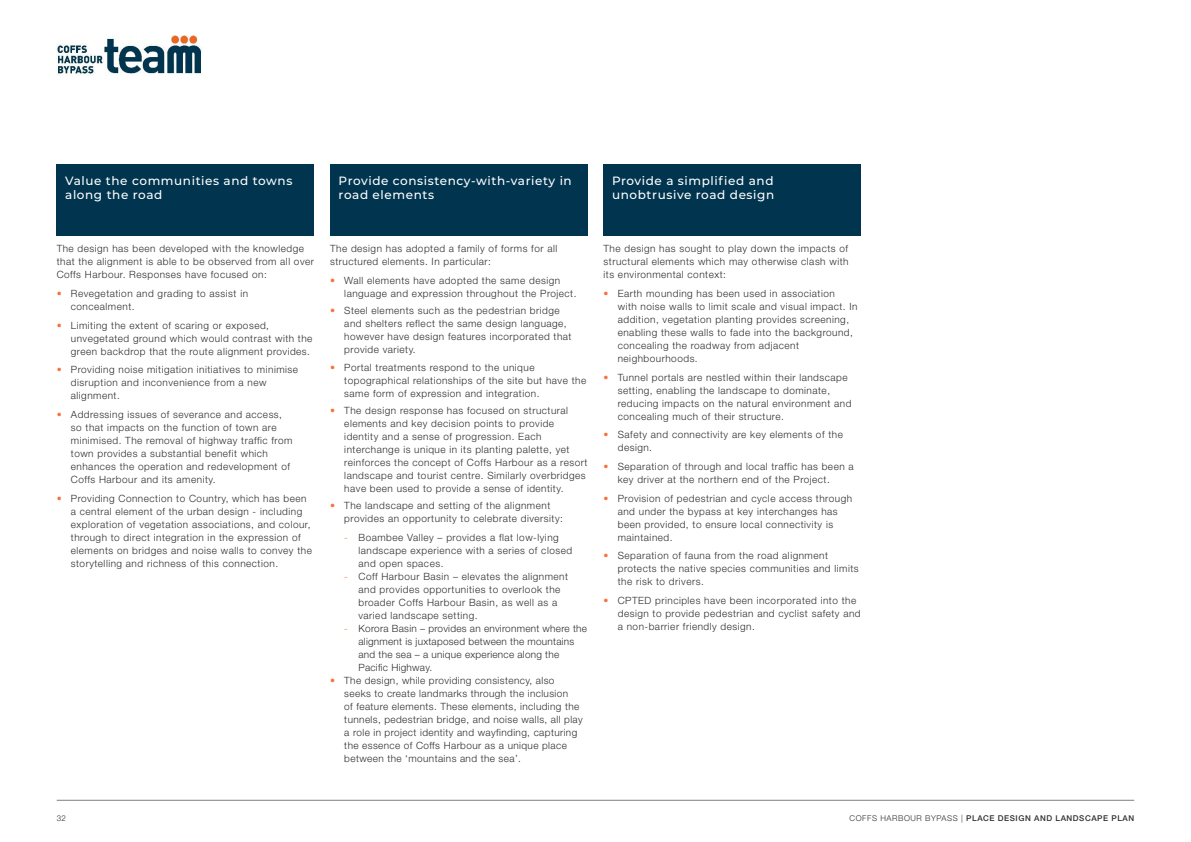
<style>
.page{position:relative;width:1191px;height:842px;background:#fff}
.page>*{position:absolute;margin:0;border:0;box-sizing:border-box;transform-origin:0 0}
.CM__Hdg3{font:500 12px/14px "Montserrat";letter-spacing:.05em;color:#fff}
.CM__Body_Text{font:300 10px/13px "Helvetica Neue LT Std";letter-spacing:.05em;color:#2e2e2e}
.CM__Body_Text-2{font:300 10px/13px "Helvetica Neue LT Std";letter-spacing:.025em;color:#2e2e2e}
.t1{font:500 8px "Helvetica Neue LT Std";letter-spacing:.07em;color:#2e2e2e}
.t2{font:300 8px "Helvetica Neue LT Std";color:#2e2e2e}
.s1{color:#f77238}
.s2{font-weight:300}
</style>
<div class="page">
<div style="left:57px;top:164px;width:257px;height:72px;background:#01344f"></div>
<div style="left:330px;top:164px;width:257px;height:72px;background:#01344f"></div>
<div style="left:603px;top:164px;width:258px;height:72px;background:#01344f"></div>
<hr style="left:57px;top:800px;width:1077px;height:1px;background:#808080">
<img style="left:57px;top:35px;width:145px;height:40px">
<p class="CM__Hdg3" style="left:65px;top:173px;width:229px">Value the communities and towns along the road</p>
<p class="CM__Hdg3" style="left:339px;top:173px;width:235px">Provide consistency-with-variety in road elements</p>
<p class="CM__Hdg3" style="left:612px;top:173px;width:164px">Provide a simplified and unobtrusive road design</p>
<p class="CM__Body_Text" style="left:57px;top:242px;width:259px">The design has been developed with the knowledge that the alignment is able to be observed from all over<br>Coffs Harbour. Responses have focused on:</p>
<p class="CM__Body_Text" style="left:71px;top:287px;width:179px;text-indent:-14px"><span class="s1">•</span> Revegetation and grading to assist in concealment.</p>
<p class="CM__Body_Text" style="left:71px;top:318px;width:243px;text-indent:-14px"><span class="s1">•</span> Limiting the extent of scaring or exposed, unvegetated ground which would contrast with the green backdrop that the route alignment provides.</p>
<p class="CM__Body_Text" style="left:71px;top:363px;width:229px;text-indent:-14px"><span class="s1">•</span> Providing noise mitigation initiatives to minimise disruption and inconvenience from a new alignment.</p>
<p class="CM__Body_Text" style="left:71px;top:408px;width:223px;text-indent:-14px"><span class="s1">•</span> Addressing issues of severance and access, so that impacts on the function of town are minimised. The removal of highway traffic from town provides a substantial benefit which enhances the operation and redevelopment of Coffs Harbour and its amenity.</p>
<p class="CM__Body_Text" style="left:71px;top:491px;width:242px;text-indent:-14px"><span class="s1">•</span> Providing Connection to Country, which has been a central element of the urban design - including exploration of vegetation associations, and colour, through to direct integration in the expression of elements on bridges and noise walls to convey the storytelling and richness of this connection.</p>
<p class="CM__Body_Text" style="left:330px;top:242px;width:229px">The design has adopted a family of forms for all structured elements. In particular:</p>
<p class="CM__Body_Text" style="left:344px;top:274px;width:234px;text-indent:-14px"><span class="s1">•</span> Wall elements have adopted the same design language and expression throughout the Project.</p>
<p class="CM__Body_Text" style="left:344px;top:304px;width:229px;text-indent:-14px"><span class="s1">•</span> Steel elements such as the pedestrian bridge and shelters reflect the same design language, however have design features incorporated that provide variety.</p>
<p class="CM__Body_Text" style="left:344px;top:360px;width:243px;text-indent:-14px"><span class="s1">•</span> Portal treatments respond to the unique topographical relationships of the site but have the same form of expression and integration.</p>
<p class="CM__Body_Text" style="left:344px;top:403px;width:244px;text-indent:-14px"><span class="s1">•</span> The design response has focused on structural elements and key decision points to provide identity and a sense of progression. Each interchange is unique in its planting palette, yet reinforces the concept of Coffs Harbour as a resort landscape and tourist centre. Similarly overbridges have been used to provide a sense of identity.</p>
<p class="CM__Body_Text" style="left:344px;top:499px;width:220px;text-indent:-14px"><span class="s1">•</span> The landscape and setting of the alignment provides an opportunity to celebrate diversity:</p>
<p class="CM__Body_Text" style="left:358px;top:530px;width:215px;text-indent:-14px"><span class="s1">-</span> Boambee Valley – provides a flat low-lying landscape experience with a series of closed and open spaces.</p>
<p class="CM__Body_Text" style="left:358px;top:569px;width:211px;text-indent:-14px"><span class="s1">-</span> Coff Harbour Basin – elevates the alignment and provides opportunities to overlook the broader Coffs Harbour Basin, as well as a varied landscape setting.</p>
<p class="CM__Body_Text-2" style="left:358px;top:621px;width:230px;text-indent:-14px"><span class="s1">-</span> Korora Basin – provides an environment where the alignment is juxtaposed between the mountains and the sea – a unique experience along the Pacific Highway.</p>
<p class="CM__Body_Text" style="left:344px;top:673px;width:240px;text-indent:-14px"><span class="s1">•</span> The design, while providing consistency, also seeks to create landmarks through the inclusion<br>of feature elements. These elements, including the tunnels, pedestrian bridge, and noise walls, all play a role in project identity and wayfinding, capturing the essence of Coffs Harbour as a unique place between the ‘mountains and the sea’.</p>
<p class="CM__Body_Text" style="left:603px;top:242px;width:246px;text-align:justify">The design has sought to play down the impacts of structural elements which may otherwise clash with its environmental context:</p>
<p class="CM__Body_Text" style="left:618px;top:287px;width:241px;text-indent:-14px"><span class="s1">•</span> Earth mounding has been used in association<br>with noise walls to limit scale and visual impact. In addition, vegetation planting provides screening, enabling these walls to fade into the background, concealing the roadway from adjacent neighbourhoods.</p>
<p class="CM__Body_Text" style="left:618px;top:370px;width:235px;text-indent:-14px"><span class="s1">•</span> Tunnel portals are nestled within their landscape setting, enabling the landscape to dominate, reducing impacts on the natural environment and concealing much of their structure.</p>
<p class="CM__Body_Text" style="left:618px;top:428px;width:227px;text-indent:-14px"><span class="s1">•</span> Safety and connectivity are key elements of the design.</p>
<p class="CM__Body_Text" style="left:618px;top:460px;width:237px;text-indent:-14px"><span class="s1">•</span> Separation of through and local traffic has been a key driver at the northern end of the Project.</p>
<p class="CM__Body_Text" style="left:618px;top:491px;width:236px;text-indent:-14px"><span class="s1">•</span> Provision of pedestrian and cycle access through and under the bypass at key interchanges has been provided, to ensure local connectivity is maintained.</p>
<p class="CM__Body_Text" style="left:618px;top:549px;width:242px;text-indent:-14px"><span class="s1">•</span> Separation of fauna from the road alignment protects the native species communities and limits the risk to drivers.</p>
<p class="CM__Body_Text" style="left:618px;top:594px;width:244px;text-indent:-14px"><span class="s1">•</span> CPTED principles have been incorporated into the design to provide pedestrian and cyclist safety and a non-barrier friendly design.</p>
<p class="t2" style="left:57px;top:813px;width:11px">32</p>
<p class="t1" style="left:849px;top:813px;width:286px"><span class="s2">COFFS HARBOUR BYPASS |</span> PLACE DESIGN AND LANDSCAPE PLAN</p>
</div>
